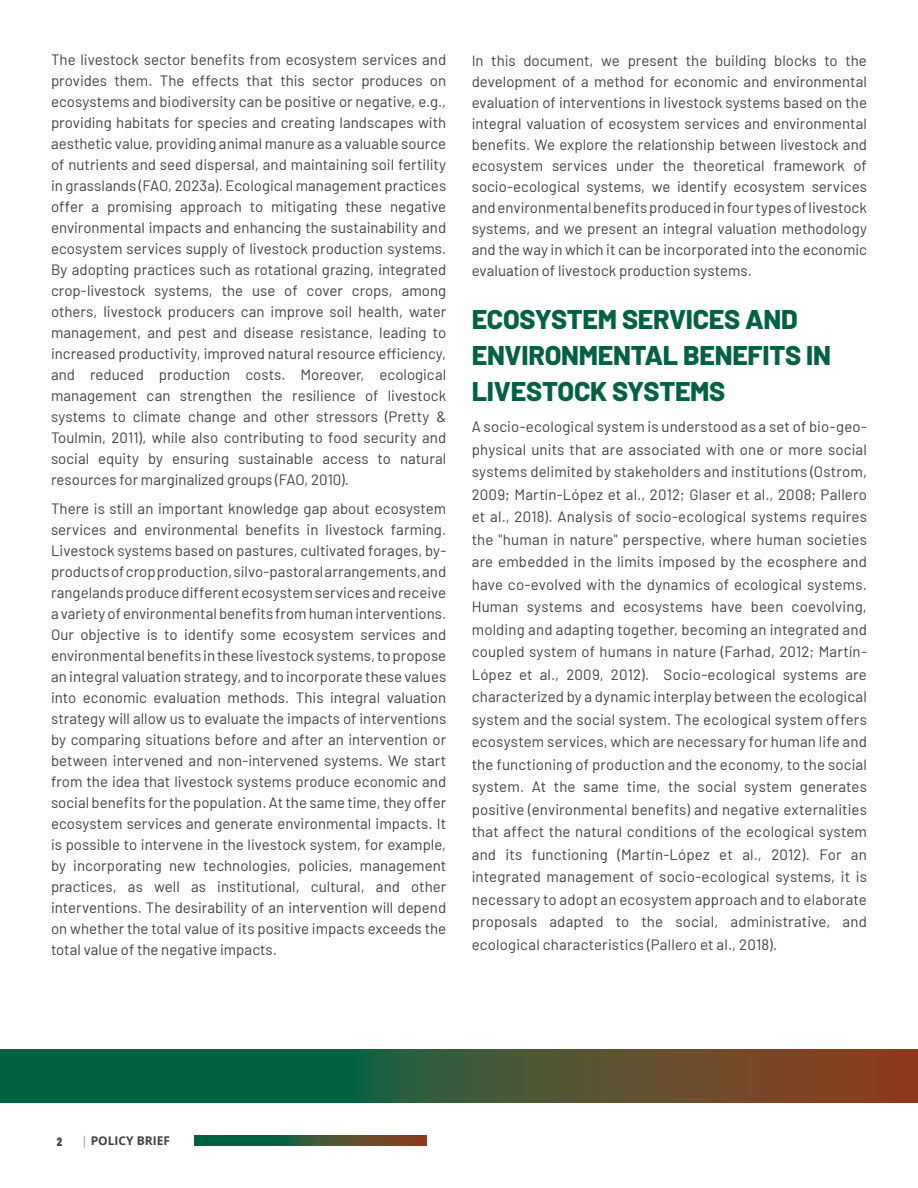
<style>
.page{position:relative;width:918px;height:1188px;background:#fff}
.page>*{position:absolute;margin:0;border:0;box-sizing:border-box;transform-origin:0 0}
.t1{font:800 27px/36px "Barlow";letter-spacing:-.01em;color:#006142}
.t2{font:15px/21px "Barlow";color:#414042;text-align:justify}
.t3{font:700 12px "Open Sans";color:#414042}
.t4{font:800 12px "Barlow Condensed";color:#414042}
.s1{font-weight:400;color:#939598}
</style>
<div class="page">
<svg style="left:194px;top:1135px;width:233px;height:11px;background:#385637"></svg>
<svg style="left:0;top:1049px;width:918px;height:53px;background:#385637"></svg>
<p class="t2" style="left:51px;top:47px;width:397px">The livestock sector benefits from ecosystem services and provides them. The effects that this sector produces on ecosystems and biodiversity can be positive or negative, e.g., providing habitats for species and creating landscapes with aesthetic value, providing animal manure as a valuable source of nutrients and seed dispersal, and maintaining soil fertility in grasslands (FAO, 2023a). Ecological management practices offer a promising approach to mitigating these negative environmental impacts and enhancing the sustainability and ecosystem services supply of livestock production systems.<br>By adopting practices such as rotational grazing, integrated crop-livestock systems, the use of cover crops, among others, livestock producers can improve soil health, water management, and pest and disease resistance, leading to increased productivity, improved natural resource efficiency, and reduced production costs. Moreover, ecological management can strengthen the resilience of livestock systems to climate change and other stressors (Pretty &amp; Toulmin, 2011), while also contributing to food security and social equity by ensuring sustainable access to natural resources for marginalized groups (FAO, 2010).</p>
<p class="t2" style="left:51px;top:497px;width:397px">There is still an important knowledge gap about ecosystem services and environmental benefits in livestock farming.<br>Livestock systems based on pastures, cultivated forages, by&shy;products of crop production, silvo-pastoral arrangements, and rangelands produce different ecosystem services and receive a variety of environmental benefits from human interventions.<br>Our objective is to identify some ecosystem services and environmental benefits in these livestock systems, to propose an integral valuation strategy, and to incorporate these values into economic evaluation methods. This integral valuation strategy will allow us to evaluate the impacts of interventions by comparing situations before and after an intervention or between intervened and non-intervened systems. We start from the idea that livestock systems produce economic and social benefits for the population. At the same time, they offer ecosystem services and generate environmental impacts. It is possible to intervene in the livestock system, for example, by incorporating new technologies, policies, management practices, as well as institutional, cultural, and other interventions. The desirability of an intervention will depend on whether the total value of its positive impacts exceeds the total value of the negative impacts.</p>
<p class="t2" style="left:472px;top:49px;width:397px">In this document, we present the building blocks to the development of a method for economic and environmental evaluation of interventions in livestock systems based on the integral valuation of ecosystem services and environmental benefits. We explore the relationship between livestock and ecosystem services under the theoretical framework of socio-ecological systems, we identify ecosystem services and environmental benefits produced in four types of livestock systems, and we present an integral valuation methodology and the way in which it can be incorporated into the economic evaluation of livestock production systems.</p>
<h1 class="t1" style="left:472px;top:299px;width:361px">ECOSYSTEM SERVICES AND<br>ENVIRONMENTAL BENEFITS IN<br>LIVESTOCK SYSTEMS</h1>
<p class="t2" style="left:472px;top:414px;width:397px;line-height:22.5px">A socio-ecological system is understood as a set of bio-geo&shy;physical units that are associated with one or more social systems delimited by stakeholders and institutions (Ostrom, 2009; Martín-López et al., 2012; Glaser et al., 2008; Pallero et al., 2018). Analysis of socio-ecological systems requires the "human in nature" perspective, where human societies are embedded in the limits imposed by the ecosphere and have co-evolved with the dynamics of ecological systems.<br>Human systems and ecosystems have been coevolving, molding and adapting together, becoming an integrated and coupled system of humans in nature (Farhad, 2012; Martín-López et al., 2009, 2012). Socio-ecological systems are characterized by a dynamic interplay between the ecological system and the social system. The ecological system offers ecosystem services, which are necessary for human life and the functioning of production and the economy, to the social system. At the same time, the social system generates positive (environmental benefits) and negative externalities that affect the natural conditions of the ecological system and its functioning (Martín-López et al., 2012). For an integrated management of socio-ecological systems, it is necessary to adopt an ecosystem approach and to elaborate proposals adapted to the social, administrative, and ecological characteristics (Pallero et al., 2018).</p>
<p class="t4" style="left:57px;top:1133px;width:7px">2</p>
<p class="t3" style="left:81px;top:1132px;width:91px"><span class="s1">|</span> POLICY BRIEF</p>
</div>
